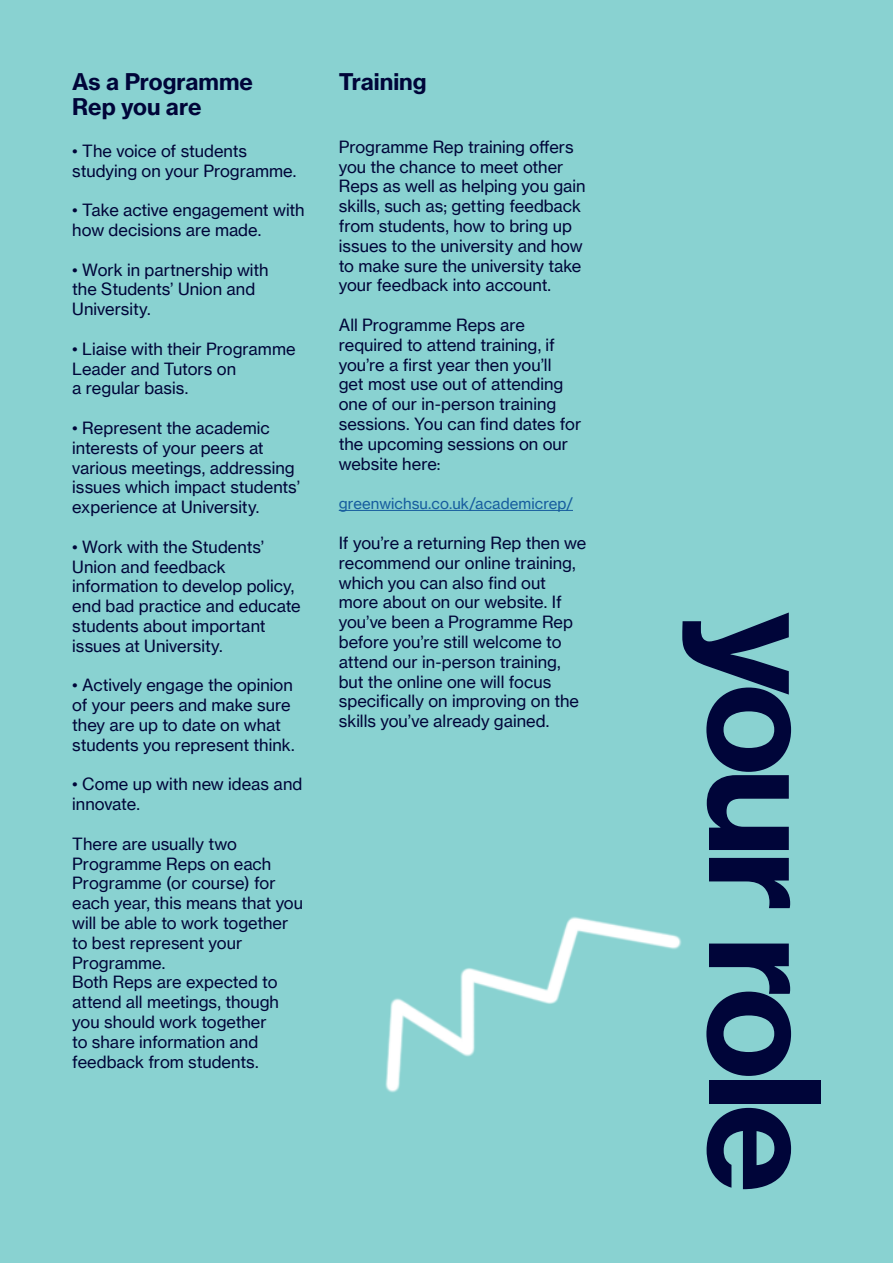
<style>
.page{position:relative;width:893px;height:1263px;background:#89d2d1}
.page>*{position:absolute;margin:0;border:0;box-sizing:border-box;transform-origin:0 0}
.t1{font:150px "N Haas Grotesk TX Pro 75 Bd";letter-spacing:-.055em;color:#000539}
.t2{font:22.5px "N Haas Grotesk TX Pro 75 Bd";color:#000539}
.t3{font:16.5px/19.8px "N Haas Grotesk TX Pro 55 Rg";color:#000539}
.t4{font:15px "N Haas Grotesk TX Pro 55 Rg";letter-spacing:.005em;color:#175d9e}
</style>
<div class="page">
<hr style="left:339px;top:510px;width:234px;height:1px;background:#175d9e">
<img style="left:385px;top:916px;width:296px;height:177px">
<p class="t2" style="left:72px;top:67px;width:182px">As a Programme</p>
<p class="t2" style="left:72px;top:93px;width:131px">Rep you are</p>
<p class="t3" style="left:72px;top:141px;width:226px">• The voice of students studying on your Programme.</p>
<p class="t3" style="left:72px;top:200px;width:234px">• Take active engagement with how decisions are made.</p>
<p class="t3" style="left:72px;top:260px;width:198px">• Work in partnership with the Students’ Union and<br>University.</p>
<p class="t3" style="left:72px;top:339px;width:225px">• Liaise with their Programme<br>Leader and Tutors on</p>
<p class="t3" style="left:72px;top:378px;width:117px">a regular basis.</p>
<p class="t3" style="left:72px;top:418px;width:229px">• Represent the academic interests of your peers at various meetings, addressing issues which impact students’ experience at University.</p>
<p class="t3" style="left:72px;top:537px;width:230px">• Work with the Students’<br>Union and feedback information to develop policy, end bad practice and educate students about important issues at University.</p>
<p class="t3" style="left:72px;top:675px;width:224px">• Actively engage the opinion of your peers and make sure they are up to date on what students you represent think.</p>
<p class="t3" style="left:72px;top:774px;width:232px">• Come up with new ideas and innovate.</p>
<p class="t3" style="left:72px;top:834px;width:232px">There are usually two<br>Programme Reps on each<br>Programme (or course) for each year, this means that you will be able to work together to best represent your<br>Programme.</p>
<p class="t3" style="left:72px;top:972px;width:208px">Both Reps are expected to attend all meetings, though</p>
<p class="t3" style="left:72px;top:1012px;width:196px">you should work together</p>
<p class="t3" style="left:72px;top:1032px;width:188px">to share information and feedback from students.</p>
<p class="t2" style="left:339px;top:67px;width:89px">Training</p>
<p class="t3" style="left:339px;top:137px;width:248px">Programme Rep training offers you the chance to meet other<br>Reps as well as helping you gain skills, such as; getting feedback from students, how to bring up issues to the university and how to make sure the university take your feedback into account.</p>
<p class="t3" style="left:339px;top:315px;width:244px">All Programme Reps are required to attend training, if you’re a first year then you’ll<br>get most use out of attending one of our in-person training sessions. You can find dates for the upcoming sessions on our website here:</p>
<p class="t4" style="left:339px;top:495px;width:236px">greenwichsu.co.uk/academicrep/</p>
<p class="t3" style="left:339px;top:533px;width:249px">If you’re a returning Rep then we recommend our online training, which you can also find out more about on our website. If you’ve been a Programme Rep before you’re still welcome to attend our in-person training, but the online one will focus specifically on improving on the skills you’ve already gained.</p>
<p class="t1" style="left:858px;top:612px;width:583px;rotate:90deg">your role</p>
</div>
